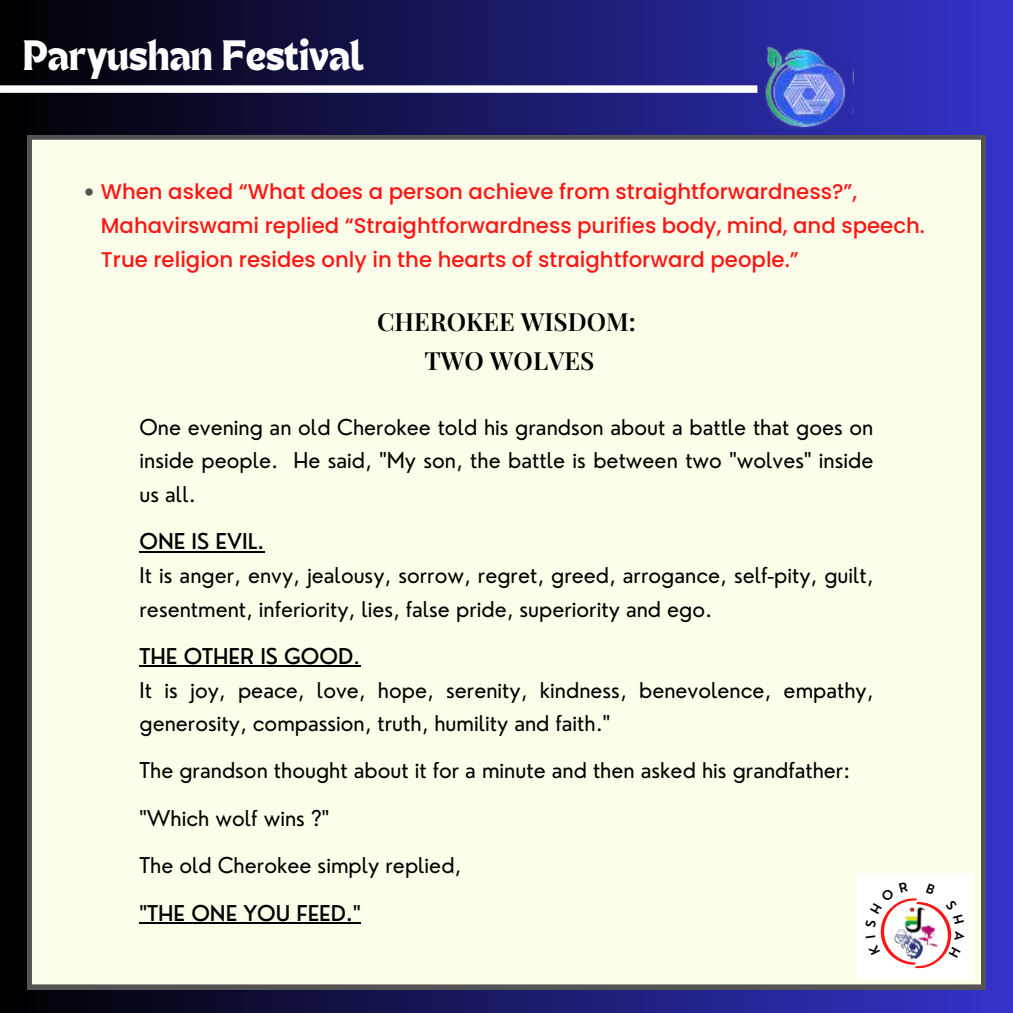
<style>
.page{position:relative;width:1013px;height:1013px;background:#fff}
.page>*{position:absolute;margin:0;border:0;box-sizing:border-box;transform-origin:0 0}
.t1{font:30.75px "TANHEADLINE";color:#fff}
.t2{font:600 25px/39.4px "Playfair Display";color:#000;text-align:center}
.t3{font:21.25px/33.5px "Nourd";color:#000}
.t4{font:500 21.25px/34px "Poppins";color:#ff1616}
.t5{font:500 21.25px "Nourd";color:#000}
.s1{font-weight:500}
</style>
<div class="page">
<div style="left:0;top:0;width:1012px;height:1012px;background:linear-gradient(to right,#000,#3533cb)"></div>
<div style="left:0;top:85px;width:757px;height:8px;background:#fff"></div>
<img style="left:757px;top:38px;width:96px;height:97px">
<div style="left:27px;top:135px;width:958px;height:854px;background:#fdfee9"></div>
<svg style="left:85px;top:188px;width:8px;height:8px"></svg>
<hr style="left:139px;top:551px;width:125px;height:1px;background:#000">
<hr style="left:139px;top:665px;width:214px;height:2px;background:#000">
<svg style="left:353px;top:665px;width:7px;height:2px"></svg>
<hr style="left:139px;top:922px;width:222px;height:1px;background:#000">
<div style="left:856px;top:872px;width:117px;height:107px;background:#fff"></div>
<img style="left:880px;top:898px;width:72px;height:71px">
<h1 class="t1" style="left:23px;top:39px;width:342px">Paryushan Festival</h1>
<p class="t4" style="left:101px;top:175px;width:825px">When asked “What does a person achieve from straightforwardness?”,<br>Mahavirswami replied “Straightforwardness purifies body, mind, and speech.<br>True religion resides only in the hearts of straightforward people.”</p>
<p class="t2" style="left:377px;top:300px;width:260px">CHEROKEE WISDOM:<br>TWO WOLVES</p>
<p class="t3" style="left:139px;top:410px;width:735px;text-align:justify">One evening an old Cherokee told his grandson about a battle that goes on inside people. He said, "My son, the battle is between two "wolves" inside us all.</p>
<p class="t5" style="left:139px;top:528px;width:126px">ONE IS EVIL.</p>
<p class="t3" style="left:139px;top:558px;width:735px">It is anger, envy, jealousy, sorrow, regret, greed, arrogance, self-pity, guilt, resentment, inferiority, lies, false pride, superiority and ego.</p>
<p class="t3" style="left:139px;top:639px;width:735px"><span class="s1">THE OTHER IS GOOD</span>.<br>It is joy, peace, love, hope, serenity, kindness, benevolence, empathy, generosity, compassion, truth, humility and faith."</p>
<p class="t3" style="left:139px;top:753px;width:712px">The grandson thought about it for a minute and then asked his grandfather:</p>
<p class="t3" style="left:139px;top:801px;width:191px">"Which wolf wins ?"</p>
<p class="t3" style="left:139px;top:848px;width:323px">The old Cherokee simply replied,</p>
<p class="t5" style="left:139px;top:899px;width:223px">"THE ONE YOU FEED."</p>
</div>
